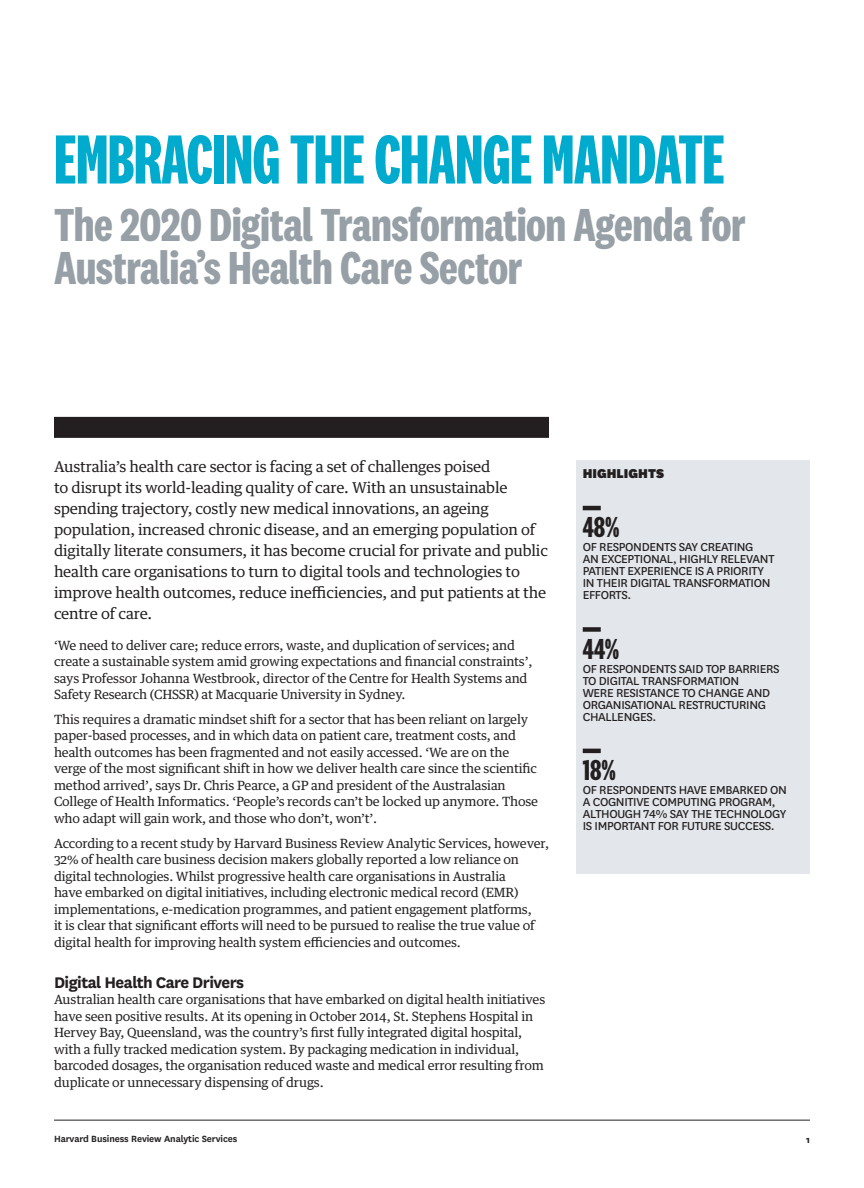
<style>
.page{position:relative;width:864px;height:1188px;background:#fff}
.page>*{position:absolute;margin:0;border:0;box-sizing:border-box;transform-origin:0 0}
.INT_A-HED{font:700 72px "National 2 Compressed";letter-spacing:-.01em;color:#00abcd}
.CVR_SUBTITLE{font:700 48px/43.5px "National 2 Condensed";letter-spacing:-.01em;color:#96a0a6}
.HIGHLIGHTS_NUMBER{font:700 30px "National 2 Compressed";color:#231f20}
.INT_B-HED{font:700 18px "National HBR";letter-spacing:-.03em;color:#231f20}
.INT_INTRO{font:15px/21px "Guardian Text Egyp HBR";letter-spacing:-.01em;color:#231f20}
.HIGHLIGHTS_B-HED{font:900 15px "National HBR";color:#231f20}
.HIGHLIGHTS_TEXT{font:13.5px/12px "HBR Stationery";letter-spacing:-.025em;color:#231f20}
.INT_BODY{font:12.75px/16.5px "Guardian Text Egyp HBR";letter-spacing:-.01em;color:#231f20}
.t1{font:600 10.5px "National HBR";letter-spacing:-.01em;color:#231f20}
.t2{font:800 10.5px "National HBR";color:#231f20}
</style>
<div class="page">
<div style="left:54px;top:417px;width:495px;height:21px;background:#231f20"></div>
<hr style="left:54px;top:1120px;width:756px;height:1px;background:#231f20">
<div style="left:576px;top:460px;width:234px;height:414px;background:#e3e7eb"></div>
<hr style="left:583px;top:506px;width:18px;height:4px;background:#231f20">
<div style="left:583px;top:627px;width:18px;height:5px;background:#231f20"></div>
<hr style="left:583px;top:749px;width:18px;height:4px;background:#231f20">
<p class="INT_A-HED" style="left:54px;top:121px;width:672px">EMBRACING THE CHANGE MANDATE</p>
<p class="CVR_SUBTITLE" style="left:54px;top:202px;width:693px">The 2020 Digital Transformation Agenda for<br>Australia’s Health Care Sector</p>
<p class="INT_INTRO" style="left:54px;top:455px;width:495px">Australia’s health care sector is facing a set of challenges poised<br>to disrupt its world-leading quality of care. With an unsustainable spending trajectory, costly new medical innovations, an ageing population, increased chronic disease, and an emerging population of digitally literate consumers, it has become crucial for private and public health care organisations to turn to digital tools and technologies to improve health outcomes, reduce inefficiencies, and put patients at the centre of care.</p>
<p class="INT_BODY" style="left:54px;top:635px;width:480px">‘We need to deliver care; reduce errors, waste, and duplication of services; and create a sustainable system amid growing expectations and financial constraints’, says Professor Johanna Westbrook, director of the Centre for Health Systems and Safety Research (CHSSR) at Macquarie University in Sydney.</p>
<p class="INT_BODY" style="left:54px;top:710px;width:486px">This requires a dramatic mindset shift for a sector that has been reliant on largely paper-based processes, and in which data on patient care, treatment costs, and health outcomes has been fragmented and not easily accessed. ‘We are on the verge of the most significant shift in how we deliver health care since the scientific method arrived’, says Dr. Chris Pearce, a GP and president of the Australasian College of Health Informatics. ‘People’s records can’t be locked up anymore. Those who adapt will gain work, and those who don’t, won’t’.</p>
<p class="INT_BODY" style="left:54px;top:833px;width:497px">According to a recent study by Harvard Business Review Analytic Services, however, 32% of health care business decision makers globally reported a low reliance on digital technologies. Whilst progressive health care organisations in Australia<br>have embarked on digital initiatives, including electronic medical record (EMR) implementations, e-medication programmes, and patient engagement platforms,<br>it is clear that significant efforts will need to be pursued to realise the true value of digital health for improving health system efficiencies and outcomes.</p>
<p class="INT_B-HED" style="left:54px;top:969px;width:192px">Digital Health Care Drivers</p>
<p class="INT_BODY" style="left:54px;top:990px;width:493px">Australian health care organisations that have embarked on digital health initiatives have seen positive results. At its opening in October 2014, St. Stephens Hospital in Hervey Bay, Queensland, was the country’s first fully integrated digital hospital, with a fully tracked medication system. By packaging medication in individual, barcoded dosages, the organisation reduced waste and medical error resulting from duplicate or unnecessary dispensing of drugs.</p>
<p class="HIGHLIGHTS_B-HED" style="left:583px;top:463px;width:83px">HIGHLIGHTS</p>
<p class="HIGHLIGHTS_NUMBER" style="left:583px;top:511px;width:38px">48%</p>
<p class="HIGHLIGHTS_TEXT" style="left:583px;top:541px;width:193px">OF RESPONDENTS SAY CREATING<br>AN EXCEPTIONAL, HIGHLY RELEVANT<br>PATIENT EXPERIENCE IS A PRIORITY<br>IN THEIR DIGITAL TRANSFORMATION<br>EFFORTS.</p>
<p class="HIGHLIGHTS_NUMBER" style="left:583px;top:633px;width:38px">44%</p>
<p class="HIGHLIGHTS_TEXT" style="left:583px;top:662px;width:198px">OF RESPONDENTS SAID TOP BARRIERS<br>TO DIGITAL TRANSFORMATION<br>WERE RESISTANCE TO CHANGE AND<br>ORGANISATIONAL RESTRUCTURING<br>CHALLENGES.</p>
<p class="HIGHLIGHTS_NUMBER" style="left:583px;top:754px;width:35px">18%</p>
<p class="HIGHLIGHTS_TEXT" style="left:583px;top:783px;width:206px">OF RESPONDENTS HAVE EMBARKED ON<br>A COGNITIVE COMPUTING PROGRAM,<br>ALTHOUGH 74% SAY THE TECHNOLOGY<br>IS IMPORTANT FOR FUTURE SUCCESS.</p>
<p class="t1" style="left:54px;top:1132px;width:185px">Harvard Business Review Analytic Services</p>
<p class="t2" style="left:806px;top:1133px;width:5px">1</p>
</div>
